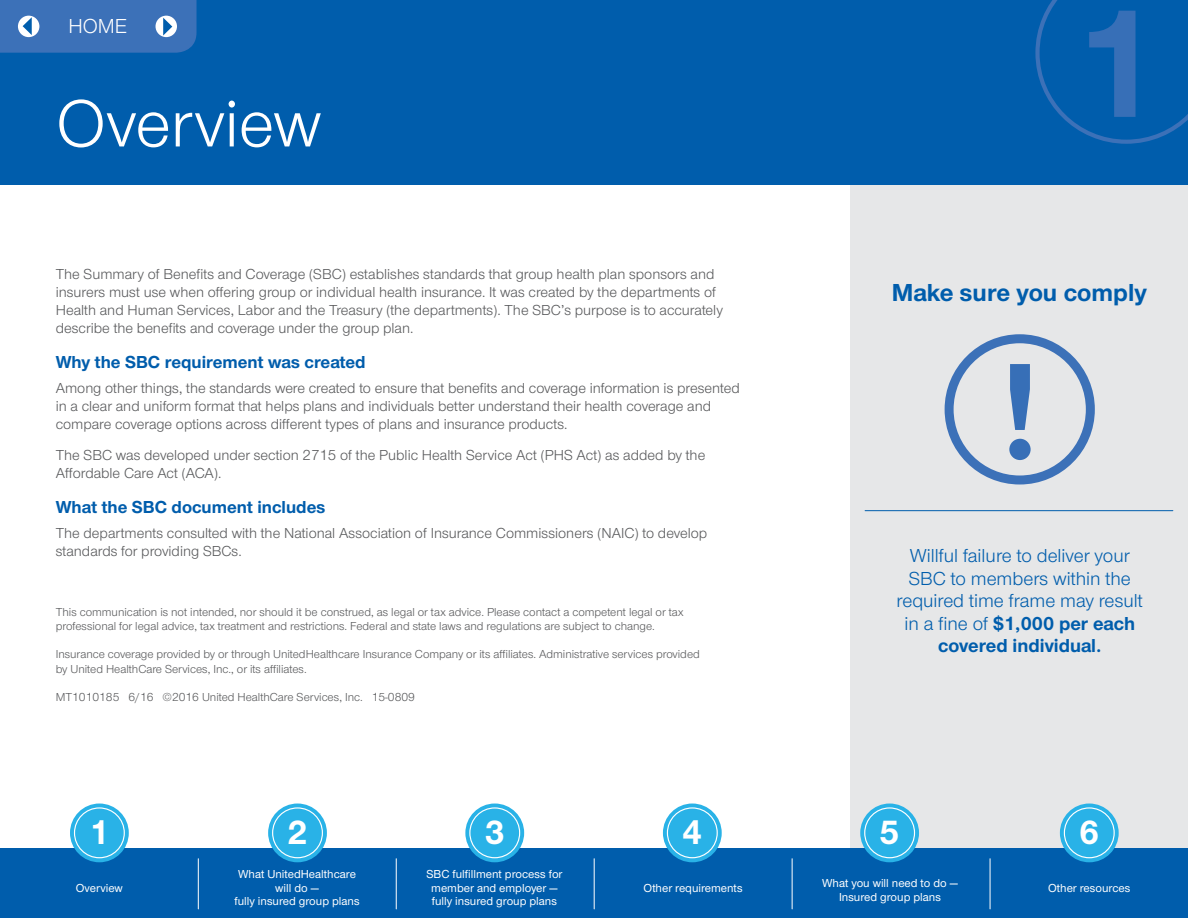
<style>
.page{position:relative;width:1188px;height:918px;background:#fff}
.page>*{position:absolute;margin:0;border:0;box-sizing:border-box;transform-origin:0 0}
.t1{font:700 156px "UHC Sans";color:#376fb7}
.t2{font:700 142.05px "UHC Sans";color:#376fb7}
.t3{font:69px "UHC Sans";color:#fff}
.t4{font:700 34.95px "UHC Sans";color:#fff}
.t5{font:700 25.5px "UHC Sans";color:#005dac}
.t6{font:21px "UHC Sans";color:#fff}
.t7{font:19.5px/22.5px "UHC Sans";color:#005dac;text-align:center}
.t8{font:700 18px "UHC Sans";color:#005dac}
.t9{font:15px/18px "UHC Sans";color:#58595b}
.t10{font:12px/14.4px "UHC Sans";color:#58595b}
.t11{font:500 12px/13.5px "UHC Sans";color:#fff;text-align:center}
.s1{font-weight:700}
</style>
<div class="page">
<div style="left:850px;top:150px;width:338px;height:716px;background:#e6e7e8"></div>
<div style="left:0;top:0;width:1188px;height:185px;background:#005dac"></div>
<div style="left:0;top:849px;width:1188px;height:69px;background:#005dac"></div>
<div style="left:268px;top:804px;width:59px;height:58px;background:#29b2e7;border-radius:50%"></div>
<div style="left:272px;top:807px;width:51px;height:51px;border:1px solid #fff;border-radius:50%"></div>
<div style="left:70px;top:804px;width:59px;height:58px;background:#29b2e7;border-radius:50%"></div>
<div style="left:74px;top:807px;width:51px;height:51px;border:1px solid #fff;border-radius:50%"></div>
<div style="left:1060px;top:804px;width:59px;height:58px;background:#29b2e7;border-radius:50%"></div>
<div style="left:1064px;top:807px;width:51px;height:51px;border:1px solid #fff;border-radius:50%"></div>
<div style="left:860px;top:804px;width:59px;height:58px;background:#29b2e7;border-radius:50%"></div>
<div style="left:864px;top:807px;width:51px;height:51px;border:1px solid #fff;border-radius:50%"></div>
<div style="left:663px;top:804px;width:59px;height:58px;background:#29b2e7;border-radius:50%"></div>
<div style="left:667px;top:807px;width:51px;height:51px;border:1px solid #fff;border-radius:50%"></div>
<div style="left:465px;top:804px;width:59px;height:58px;background:#29b2e7;border-radius:50%"></div>
<div style="left:469px;top:807px;width:51px;height:51px;border:1px solid #fff;border-radius:50%"></div>
<hr style="left:198px;top:859px;width:1px;height:50px;background:#fff">
<hr style="left:396px;top:859px;width:1px;height:50px;background:#fff">
<hr style="left:594px;top:859px;width:1px;height:50px;background:#fff">
<hr style="left:792px;top:859px;width:1px;height:50px;background:#fff">
<hr style="left:990px;top:859px;width:1px;height:50px;background:#fff">
<svg style="left:0;top:0;width:197px;height:53px"></svg>
<svg style="left:1035px;top:0;width:153px;height:144px"></svg>
<div style="left:945px;top:334px;width:150px;height:151px;border:9px solid #3c71b8;border-radius:50%"></div>
<hr style="left:865px;top:510px;width:308px;height:1px;background:#005dac">
<h3 class="t6" style="left:68px;top:13px;width:60px">HOME</h3>
<h1 class="t1" style="left:1073px;top:-40px;width:91px">1</h1>
<h3 class="t3" style="left:56px;top:79px;width:267px">Overview</h3>
<p class="t9" style="left:56px;top:264px;width:669px">The Summary of Benefits and Coverage (SBC) establishes standards that group health plan sponsors and insurers must use when offering group or individual health insurance. It was created by the departments of Health and Human Services, Labor and the Treasury (the departments). The SBC’s purpose is to accurately describe the benefits and coverage under the group plan.</p>
<p class="t8" style="left:56px;top:350px;width:311px">Why the SBC requirement was created</p>
<p class="t9" style="left:56px;top:378px;width:686px">Among other things, the standards were created to ensure that benefits and coverage information is presented in a clear and uniform format that helps plans and individuals better understand their health coverage and compare coverage options across different types of plans and insurance products.</p>
<p class="t9" style="left:56px;top:446px;width:651px">The SBC was developed under section 2715 of the Public Health Service Act (PHS Act) as added by the<br>Affordable Care Act (ACA).</p>
<p class="t8" style="left:56px;top:495px;width:271px">What the SBC document includes</p>
<p class="t9" style="left:56px;top:524px;width:653px">The departments consulted with the National Association of Insurance Commissioners (NAIC) to develop standards for providing SBCs.</p>
<p class="t10" style="left:56px;top:604px;width:629px">This communication is not intended, nor should it be construed, as legal or tax advice. Please contact a competent legal or tax professional for legal advice, tax treatment and restrictions. Federal and state laws and regulations are subject to change.</p>
<p class="t10" style="left:56px;top:647px;width:646px">Insurance coverage provided by or through UnitedHealthcare Insurance Company or its affiliates. Administrative services provided by United HealthCare Services, Inc., or its affiliates.</p>
<p class="t10" style="left:56px;top:689px;width:361px">MT1010185 6/16 ©2016 United HealthCare Services, Inc. 15-0809</p>
<h3 class="t4" style="left:89px;top:809px;width:21px">1</h3>
<p class="t11" style="left:76px;top:881px;width:48px">Overview</p>
<h3 class="t4" style="left:288px;top:809px;width:21px">2</h3>
<p class="t11" style="left:234px;top:867px;width:127px">What UnitedHealthcare will do —<br>fully insured group plans</p>
<h3 class="t4" style="left:485px;top:809px;width:21px">3</h3>
<p class="t11" style="left:426px;top:867px;width:138px">SBC fulfillment process for member and employer — fully insured group plans</p>
<h3 class="t4" style="left:682px;top:809px;width:21px">4</h3>
<p class="t11" style="left:644px;top:881px;width:100px">Other requirements</p>
<h3 class="t5" style="left:892px;top:275px;width:257px">Make sure you comply</h3>
<h2 class="t2" style="left:996px;top:316px;width:47px">!</h2>
<h3 class="t7" style="left:897px;top:544px;width:248px">Willful failure to deliver your<br>SBC to members within the required time frame may result in a fine of <span class="s1">$1,000 per each covered individual.</span></h3>
<h3 class="t4" style="left:880px;top:809px;width:21px">5</h3>
<p class="t11" style="left:822px;top:876px;width:137px">What you will need to do —<br>Insured group plans</p>
<h3 class="t4" style="left:1079px;top:809px;width:21px">6</h3>
<p class="t11" style="left:1048px;top:881px;width:84px">Other resources</p>
</div>
